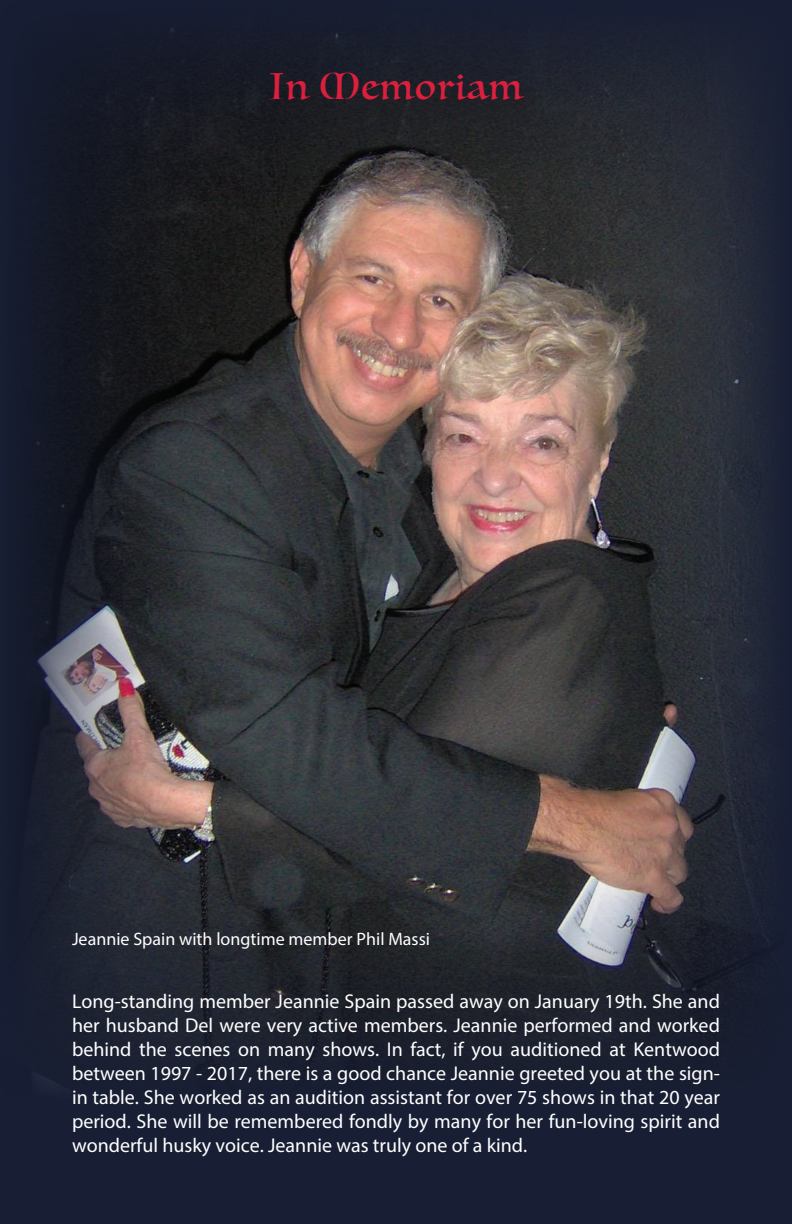
<style>
.page{position:relative;width:792px;height:1224px;background:#181e34}
.page>*{position:absolute;margin:0;border:0;box-sizing:border-box;transform-origin:0 0}
.t1{font:36px "Luminari";letter-spacing:.05em;color:#dc1f3e}
.t2{font:20px/24px "Myriad Pro";color:#fff;text-align:justify}
.t3{font:18px "Myriad Pro";color:#fff}
</style>
<div class="page">
<img style="left:27px;top:28px;width:741px;height:1055px">
<div style="left:274px;top:76px;width:273px;height:48px;background:#231f20"></div>
<p class="t1" style="left:270px;top:56px;width:254px">In Memoriam</p>
<p class="t3" style="left:72px;top:928px;width:360px">Jeannie Spain with longtime member Phil Massi</p>
<p class="t2" style="left:72px;top:989px;width:650px">Long-standing member Jeannie Spain passed away on January 19th. She and her husband Del were very active members. Jeannie performed and worked behind the scenes on many shows. In fact, if you auditioned at Kentwood between 1997 - 2017, there is a good chance Jeannie greeted you at the sign&shy;in table. She worked as an audition assistant for over 75 shows in that 20 year period. She will be remembered fondly by many for her fun-loving spirit and wonderful husky voice. Jeannie was truly one of a kind.</p>
</div>
